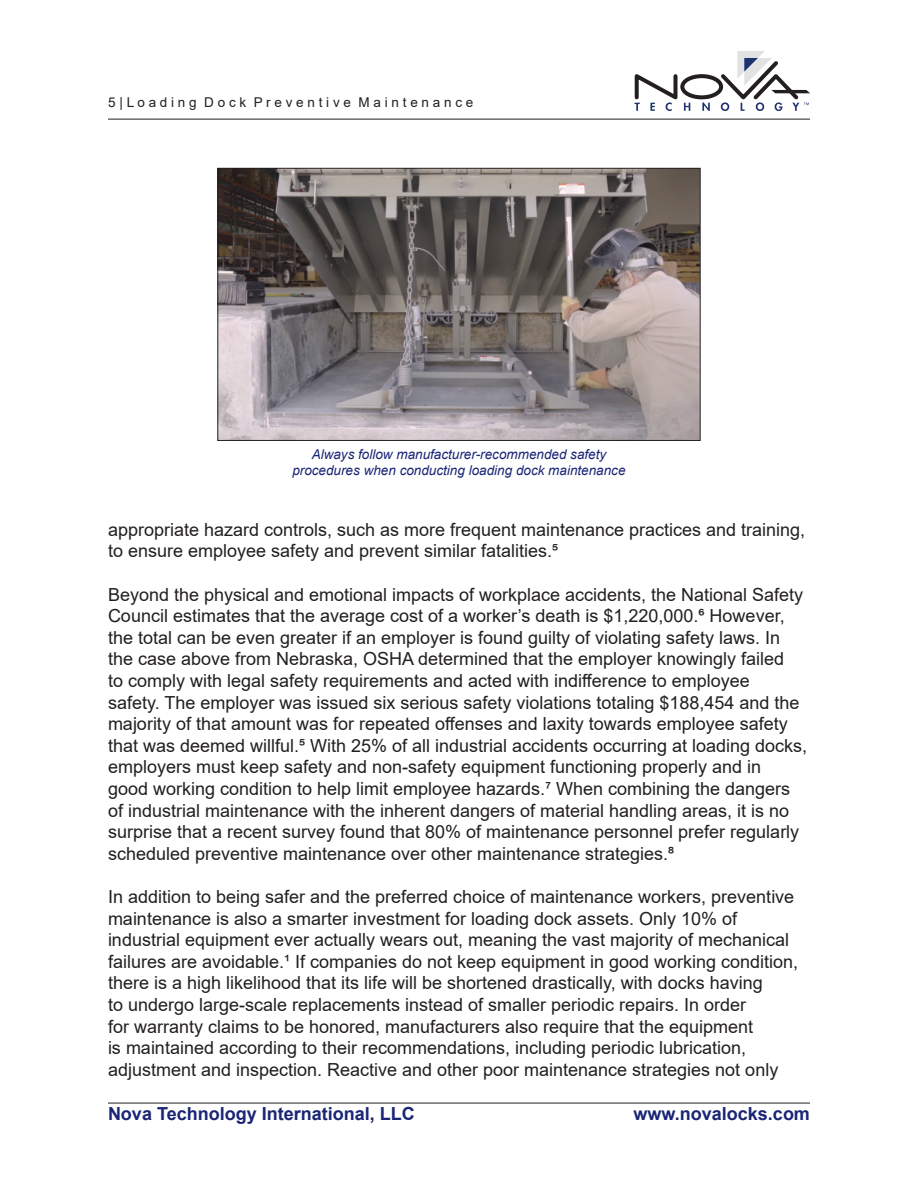
<style>
.page{position:relative;width:918px;height:1188px;background:#fff}
.page>*{position:absolute;margin:0;border:0;box-sizing:border-box;transform-origin:0 0}
.t1{font:18px/21.6px "Arial";color:#231f20}
.t2{font:700 18px "Arial";color:#192575}
.t3{font:italic 13.5px "Arial";color:#192575}
.t4{font:13.5px "Arial";color:#231f20}
</style>
<div class="page">
<hr style="left:108px;top:1103px;width:702px;height:1px;background:#231f20">
<svg style="left:635px;top:51px;width:175px;height:60px"></svg>
<hr style="left:108px;top:119px;width:702px;height:1px;background:#231f20">
<img style="left:220px;top:170px;width:478px;height:269px">
<div style="left:218px;top:168px;width:482px;height:273px;border:1px solid #231f20"></div>
<p class="t4" style="left:108px;top:93px;width:367px">5 | L o a d i n g D o c k P r e v e n t i v e M a i n t e n a n c e</p>
<p class="t3" style="left:312px;top:446px;width:296px">Always follow manufacturer-recommended safety</p>
<p class="t3" style="left:292px;top:462px;width:335px">procedures when conducting loading dock maintenance</p>
<p class="t1" style="left:108px;top:519px;width:699px">appropriate hazard controls, such as more frequent maintenance practices and training, to ensure employee safety and prevent similar fatalities.⁵</p>
<p class="t1" style="left:108px;top:583px;width:701px">Beyond the physical and emotional impacts of workplace accidents, the National Safety Council estimates that the average cost of a worker’s death is $1,220,000.⁶ However, the total can be even greater if an employer is found guilty of violating safety laws. In the case above from Nebraska, OSHA determined that the employer knowingly failed<br>to comply with legal safety requirements and acted with indifference to employee<br>safety. The employer was issued six serious safety violations totaling $188,454 and the majority of that amount was for repeated offenses and laxity towards employee safety that was deemed willful.⁵ With 25% of all industrial accidents occurring at loading docks, employers must keep safety and non-safety equipment functioning properly and in<br>good working condition to help limit employee hazards.⁷ When combining the dangers of industrial maintenance with the inherent dangers of material handling areas, it is no surprise that a recent survey found that 80% of maintenance personnel prefer regularly scheduled preventive maintenance over other maintenance strategies.⁸</p>
<p class="t1" style="left:108px;top:886px;width:692px">In addition to being safer and the preferred choice of maintenance workers, preventive maintenance is also a smarter investment for loading dock assets. Only 10% of industrial equipment ever actually wears out, meaning the vast majority of mechanical failures are avoidable.¹ If companies do not keep equipment in good working condition, there is a high likelihood that its life will be shortened drastically, with docks having<br>to undergo large-scale replacements instead of smaller periodic repairs. In order<br>for warranty claims to be honored, manufacturers also require that the equipment<br>is maintained according to their recommendations, including periodic lubrication, adjustment and inspection. Reactive and other poor maintenance strategies not only</p>
<p class="t2" style="left:108px;top:1101px;width:308px">Nova Technology International, LLC</p>
<p class="t2" style="left:634px;top:1101px;width:178px">www.novalocks.com</p>
</div>
